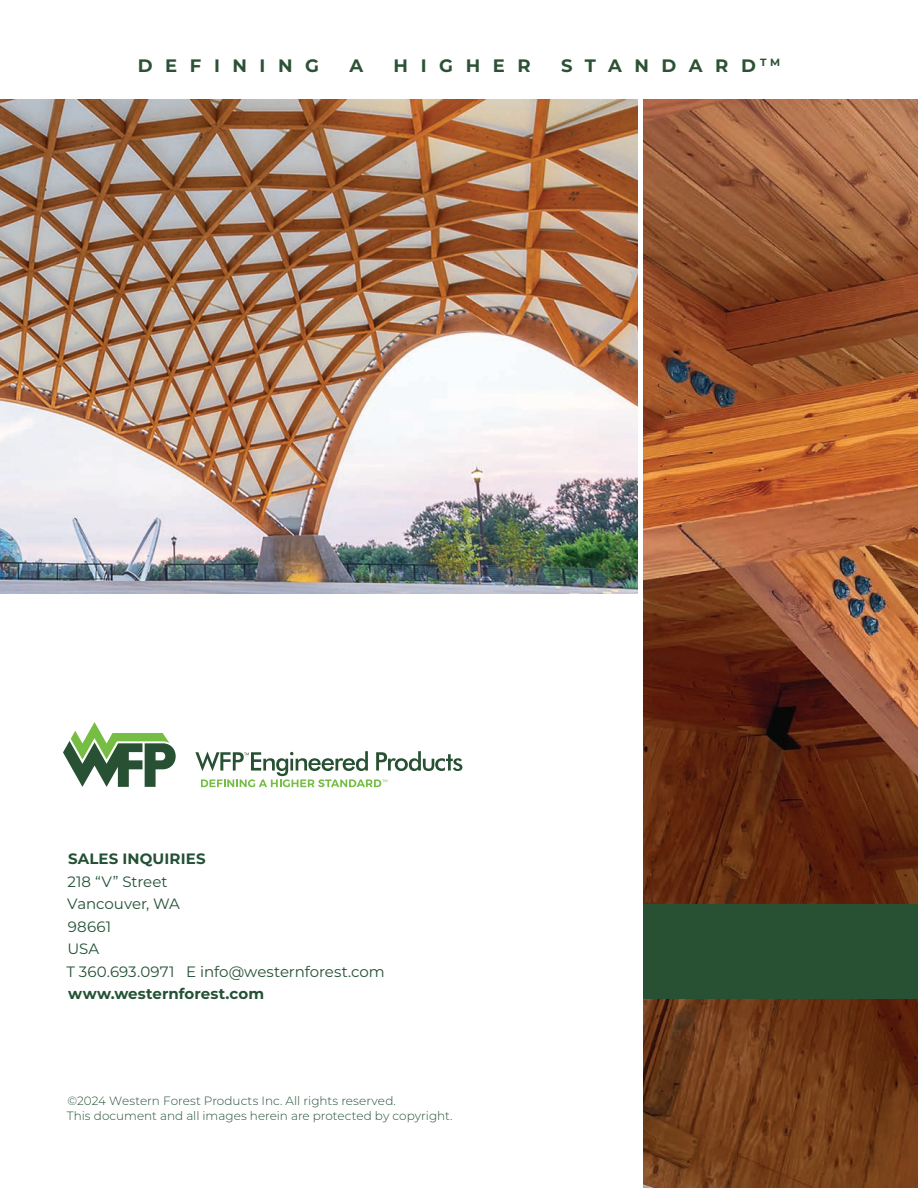
<style>
.page{position:relative;width:918px;height:1188px;background:#fff}
.page>*{position:absolute;margin:0;border:0;box-sizing:border-box;transform-origin:0 0}
.t1{font:700 18px "Montserrat";letter-spacing:.7em;color:#2c5235}
.body_paragraphs{font:15px "Montserrat";color:#245135}
.body_paragraphs-2{font:700 15px "Montserrat";letter-spacing:.005em;color:#245135}
.body_paragraphs-3{font:300 12px/15px "Montserrat";color:#245135}
</style>
<div class="page">
<img style="left:0;top:99px;width:637px;height:495px">
<img style="left:644px;top:99px;width:274px;height:1089px">
<svg style="left:63px;top:722px;width:113px;height:65px"></svg>
<svg style="left:195px;top:751px;width:267px;height:36px"></svg>
<div style="left:644px;top:904px;width:274px;height:95px;background:#285134"></div>
<p class="t1" style="left:138px;top:52px;width:183px">DEFINING</p>
<p class="t1" style="left:349px;top:52px;width:15px">A</p>
<p class="t1" style="left:394px;top:52px;width:139px">HIGHER</p>
<p class="t1" style="left:561px;top:52px;width:221px">STANDARD<sup>TM</sup></p>
<p class="body_paragraphs-2" style="left:68px;top:848px;width:139px">SALES INQUIRIES</p>
<p class="body_paragraphs" style="left:68px;top:871px;width:101px">218 “V” Street</p>
<p class="body_paragraphs" style="left:67px;top:893px;width:114px">Vancouver, WA</p>
<p class="body_paragraphs" style="left:68px;top:916px;width:45px">98661</p>
<p class="body_paragraphs" style="left:67px;top:938px;width:33px">USA</p>
<p class="body_paragraphs" style="left:66px;top:961px;width:320px">T 360.693.0971 E info@westernforest.com</p>
<p class="body_paragraphs-2" style="left:68px;top:983px;width:198px">www.westernforest.com</p>
<p class="body_paragraphs-3" style="left:67px;top:1093px;width:387px">©2024 Western Forest Products Inc. All rights reserved.<br>This document and all images herein are protected by copyright.</p>
</div>
